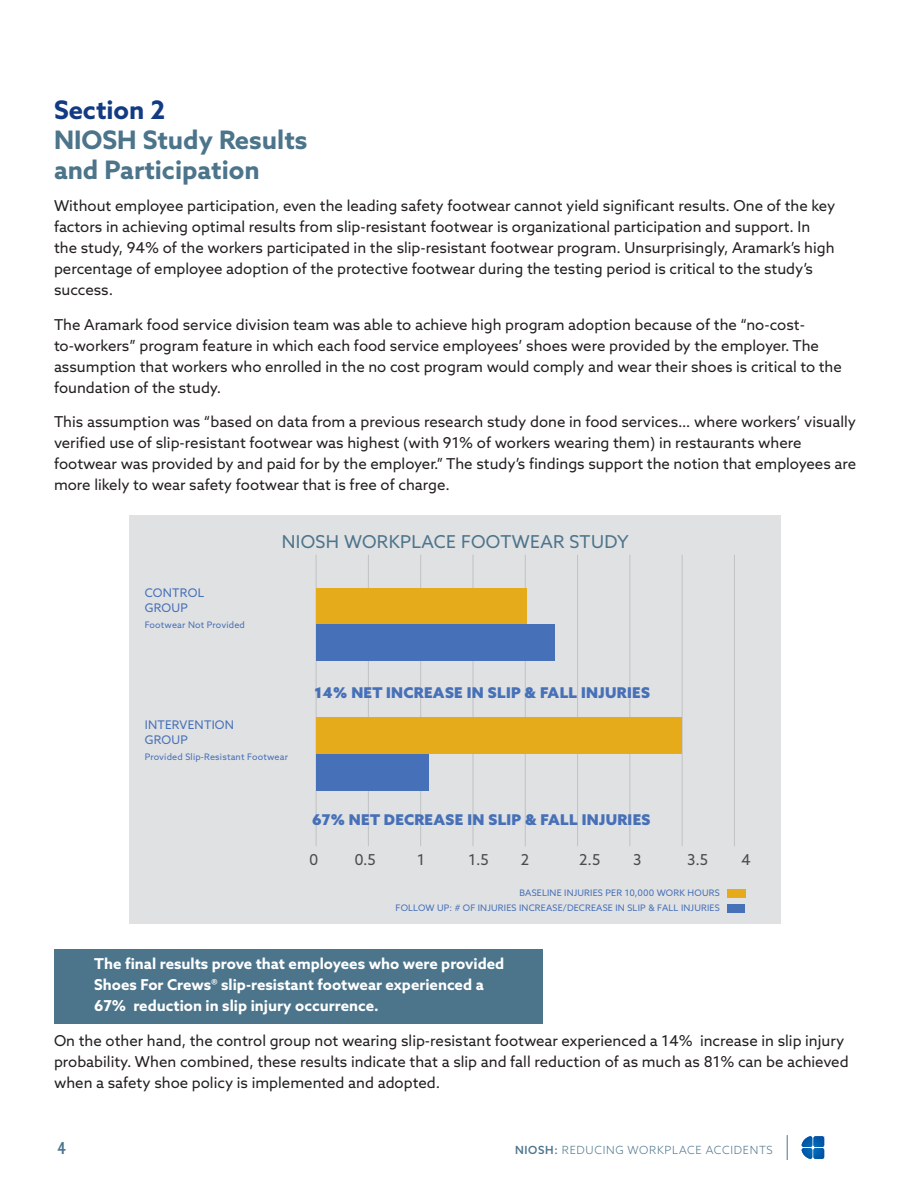
<style>
.page{position:relative;width:918px;height:1188px;background:#fff}
.page>*{position:absolute;margin:0;border:0;box-sizing:border-box;transform-origin:0 0}
.t1{font:700 25.5px/30px "Azo Sans";color:#4c748b}
.t2{font:700 25.5px "Azo Sans";color:#133b83}
.t3{font:17.7px "Azo Sans";letter-spacing:.02em;color:#4c748b}
.t4{font:500 16.5px "Azo Sans 2 Condensed";color:#4c748b}
.t5{font:15px/21px "Azo Sans";color:#231f20}
.t6{font:700 15px/21px "Azo Sans";color:#fff}
.t7{font:15px "Azo Sans";color:#4b4c4d}
.t8{font:900 14.85px "Azo Sans";letter-spacing:.02em;color:#4670b7}
.t9{font:11.85px/15.6px "Azo Sans";letter-spacing:.02em;color:#4670b7}
.t10{font:300 11.25px "Azo Sans";letter-spacing:.06em;color:#4c748b}
.t11{font:9px/15.3px "Azo Sans";letter-spacing:.02em;color:#4670b7;text-align:right}
.s1{font-weight:500}
</style>
<div class="page">
<svg style="left:802px;top:1136px;width:23px;height:23px"></svg>
<svg style="left:787px;top:1135px;width:1px;height:25px"></svg>
<div style="left:129px;top:516px;width:652px;height:408px;background:#e0e1e3"></div>
<hr style="left:316px;top:555px;width:1px;height:291px;background:#c1c2c4">
<hr style="left:368px;top:555px;width:1px;height:291px;background:#c1c2c4">
<hr style="left:420px;top:555px;width:1px;height:291px;background:#c1c2c4">
<hr style="left:473px;top:555px;width:1px;height:291px;background:#c1c2c4">
<hr style="left:525px;top:555px;width:1px;height:291px;background:#c1c2c4">
<hr style="left:577px;top:555px;width:1px;height:291px;background:#c1c2c4">
<hr style="left:630px;top:555px;width:1px;height:291px;background:#c1c2c4">
<hr style="left:682px;top:555px;width:1px;height:291px;background:#c1c2c4">
<hr style="left:734px;top:555px;width:1px;height:291px;background:#c1c2c4">
<div style="left:316px;top:588px;width:211px;height:37px;background:#e5ab1b"></div>
<div style="left:316px;top:717px;width:366px;height:37px;background:#e5ab1b"></div>
<div style="left:316px;top:625px;width:238px;height:36px;background:#4670b7"></div>
<div style="left:316px;top:754px;width:112px;height:37px;background:#4670b7"></div>
<div style="left:727px;top:889px;width:18px;height:9px;background:#e5ab1b"></div>
<div style="left:727px;top:904px;width:18px;height:9px;background:#4670b7"></div>
<div style="left:54px;top:949px;width:489px;height:75px;background:#4c748b"></div>
<h1 class="t2" style="left:54px;top:93px;width:113px">Section 2</h1>
<h1 class="t1" style="left:54px;top:125px;width:255px">NIOSH Study Results and Participation</h1>
<p class="t5" style="left:54px;top:195px;width:783px">Without employee participation, even the leading safety footwear cannot yield significant results. One of the key factors in achieving optimal results from slip-resistant footwear is organizational participation and support. In the study, 94% of the workers participated in the slip-resistant footwear program. Unsurprisingly, Aramark’s high percentage of employee adoption of the protective footwear during the testing period is critical to the study’s success.</p>
<p class="t5" style="left:54px;top:314px;width:789px">The Aramark food service division team was able to achieve high program adoption because of the “no-cost&shy;to-workers” program feature in which each food service employees’ shoes were provided by the employer. The assumption that workers who enrolled in the no cost program would comply and wear their shoes is critical to the foundation of the study.</p>
<p class="t5" style="left:54px;top:411px;width:804px">This assumption was “based on data from a previous research study done in food services… where workers’ visually verified use of slip-resistant footwear was highest (with 91% of workers wearing them) in restaurants where footwear was provided by and paid for by the employer.” The study’s findings support the notion that employees are more likely to wear safety footwear that is free of charge.</p>
<p class="t9" style="left:145px;top:585px;width:61px">CONTROL<br>GROUP</p>
<p class="t11" style="left:145px;top:617px;width:102px">Footwear Not Provided</p>
<p class="t3" style="left:282px;top:530px;width:349px">NIOSH WORKPLACE FOOTWEAR STUDY</p>
<p class="t8" style="left:315px;top:682px;width:337px">14% NET INCREASE IN SLIP &amp; FALL INJURIES</p>
<p class="t9" style="left:145px;top:717px;width:91px">INTERVENTION<br>GROUP</p>
<p class="t11" style="left:145px;top:749px;width:145px">Provided Slip-Resistant Footwear</p>
<p class="t8" style="left:312px;top:809px;width:340px">67% NET DECREASE IN SLIP &amp; FALL INJURIES</p>
<p class="t7" style="left:309px;top:850px;width:11px">0</p>
<p class="t7" style="left:354px;top:850px;width:23px">0.5</p>
<p class="t7" style="left:417px;top:850px;width:9px">1</p>
<p class="t7" style="left:468px;top:850px;width:22px">1.5</p>
<p class="t7" style="left:521px;top:850px;width:10px">2</p>
<p class="t7" style="left:579px;top:850px;width:23px">2.5</p>
<p class="t7" style="left:633px;top:850px;width:10px">3</p>
<p class="t7" style="left:687px;top:850px;width:22px">3.5</p>
<p class="t7" style="left:741px;top:850px;width:11px">4</p>
<p class="t11" style="left:396px;top:885px;width:326px">BASELINE INJURIES PER 10,000 WORK HOURS<br>FOLLOW UP: # OF INJURIES INCREASE/DECREASE IN SLIP &amp; FALL INJURIES</p>
<p class="t6" style="left:94px;top:953px;width:411px">The final results prove that employees who were provided<br>Shoes For Crews® slip-resistant footwear experienced a<br>67% reduction in slip injury occurrence.</p>
<p class="t5" style="left:54px;top:1030px;width:796px">On the other hand, the control group not wearing slip-resistant footwear experienced a 14% increase in slip injury probability. When combined, these results indicate that a slip and fall reduction of as much as 81% can be achieved when a safety shoe policy is implemented and adopted.</p>
<p class="t4" style="left:57px;top:1138px;width:10px">4</p>
<p class="t10" style="left:515px;top:1142px;width:259px"><span class="s1">NIOSH:</span> REDUCING WORKPLACE ACCIDENTS</p>
</div>
